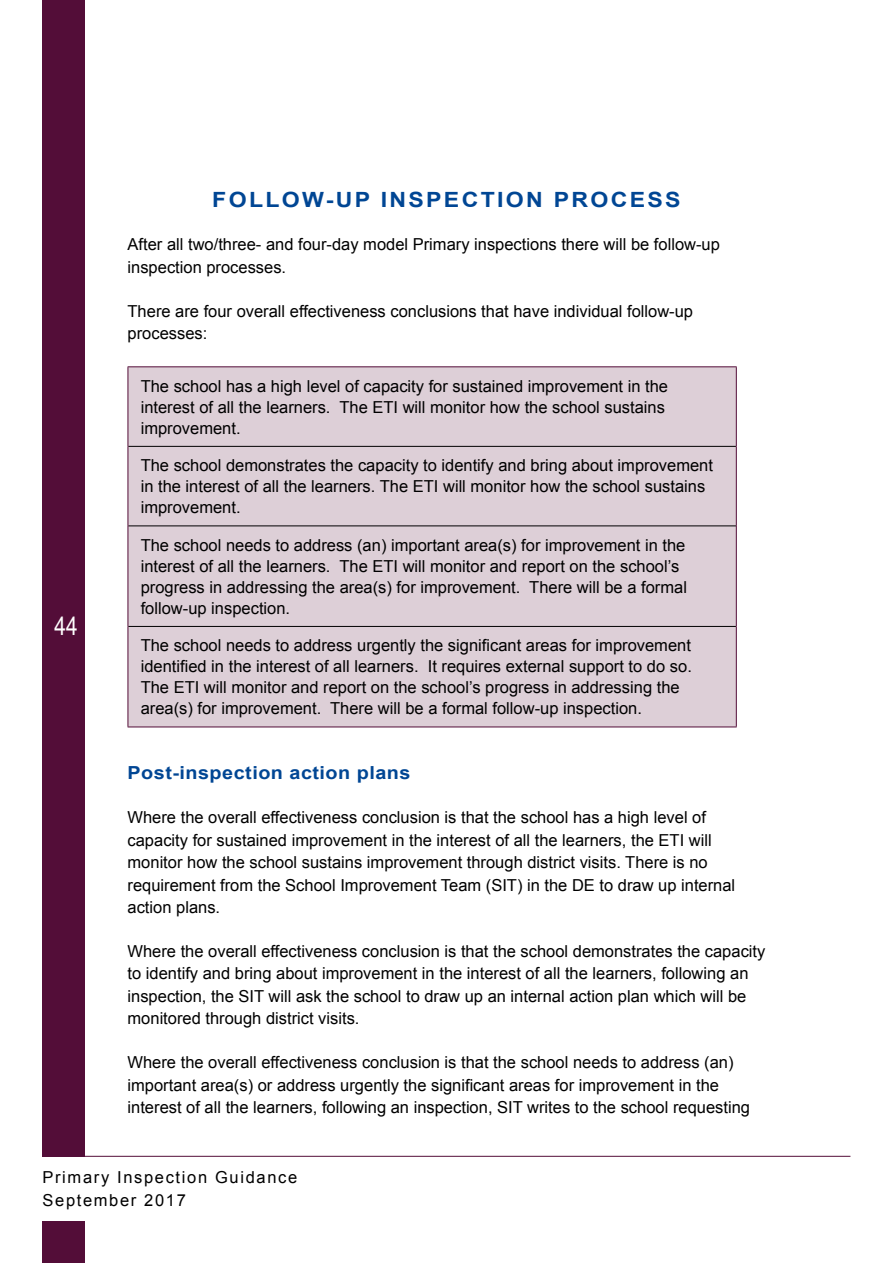
<style>
.page{position:relative;width:893px;height:1263px;background:#fff}
.page>*{position:absolute;margin:0;border:0;box-sizing:border-box;transform-origin:0 0}
.t1{font:26.25px "Helvetica LT";color:#fff;scale:.8 1}
.Hdg_-_Main{font:700 21px "Arial";letter-spacing:.1em;color:#004694;scale:1.1 1}
.Hdg_-_Left___662{font:700 18px "Arial";letter-spacing:.025em;color:#004694;scale:1.1 1}
.Para{font:16.5px/22.5px "Arial";color:#000}
.Table_-_para{font:16.5px/21px "Arial";color:#000}
.Para-2{font:16.5px/22.5px "Arial";letter-spacing:.1em;color:#000}
</style>
<div class="page">
<div style="left:43px;top:0;width:42px;height:1263px;background:#530d38"></div>
<div style="left:0;top:1157px;width:893px;height:63px;background:#fff"></div>
<hr style="left:43px;top:1156px;width:807px;height:1px;background:#530d38">
<div style="left:129px;top:367px;width:607px;height:360px;background:#ddcfd7"></div>
<hr style="left:128px;top:446px;width:608px;height:1px;background:#000">
<hr style="left:128px;top:525px;width:608px;height:1px;background:#000">
<hr style="left:128px;top:626px;width:608px;height:1px;background:#000">
<hr style="left:128px;top:366px;width:609px;height:1px;background:#530d38">
<hr style="left:128px;top:367px;width:1px;height:79px;background:#530d38">
<hr style="left:736px;top:367px;width:1px;height:79px;background:#530d38">
<hr style="left:128px;top:446px;width:1px;height:80px;background:#530d38">
<hr style="left:736px;top:446px;width:1px;height:80px;background:#530d38">
<hr style="left:128px;top:526px;width:1px;height:100px;background:#530d38">
<hr style="left:736px;top:526px;width:1px;height:100px;background:#530d38">
<hr style="left:128px;top:626px;width:1px;height:101px;background:#530d38">
<hr style="left:736px;top:626px;width:1px;height:101px;background:#530d38">
<hr style="left:128px;top:727px;width:609px;height:1px;background:#530d38">
<h1 class="t1" style="left:54px;top:610px;width:31px">44</h1>
<p class="Hdg_-_Main" style="left:212px;top:185px;width:427px">FOLLOW-UP INSPECTION PROCESS</p>
<p class="Para" style="left:128px;top:234px;width:594px">After all two/three- and four-day model Primary inspections there will be follow-up inspection processes.</p>
<p class="Para" style="left:128px;top:300px;width:567px">There are four overall effectiveness conclusions that have individual follow-up processes:</p>
<p class="Table_-_para" style="left:141px;top:375px;width:529px">The school has a high level of capacity for sustained improvement in the interest of all the learners. The ETI will monitor how the school sustains improvement.</p>
<p class="Table_-_para" style="left:141px;top:455px;width:574px">The school demonstrates the capacity to identify and bring about improvement in the interest of all the learners. The ETI will monitor how the school sustains improvement.</p>
<p class="Table_-_para" style="left:141px;top:534px;width:548px">The school needs to address (an) important area(s) for improvement in the interest of all the learners. The ETI will monitor and report on the school’s progress in addressing the area(s) for improvement. There will be a formal follow-up inspection.</p>
<p class="Table_-_para" style="left:141px;top:635px;width:553px">The school needs to address urgently the significant areas for improvement identified in the interest of all learners. It requires external support to do so.<br>The ETI will monitor and report on the school’s progress in addressing the area(s) for improvement. There will be a formal follow-up inspection.</p>
<p class="Hdg_-_Left___662" style="left:128px;top:761px;width:259px">Post-inspection action plans</p>
<p class="Para" style="left:128px;top:806px;width:609px">Where the overall effectiveness conclusion is that the school has a high level of capacity for sustained improvement in the interest of all the learners, the ETI will monitor how the school sustains improvement through district visits. There is no requirement from the School Improvement Team (SIT) in the DE to draw up internal action plans.</p>
<p class="Para" style="left:128px;top:940px;width:639px">Where the overall effectiveness conclusion is that the school demonstrates the capacity to identify and bring about improvement in the interest of all the learners, following an inspection, the SIT will ask the school to draw up an internal action plan which will be monitored through district visits.</p>
<p class="Para" style="left:128px;top:1051px;width:624px">Where the overall effectiveness conclusion is that the school needs to address (an) important area(s) or address urgently the significant areas for improvement in the interest of all the learners, following an inspection, SIT writes to the school requesting</p>
<p class="Para-2" style="left:43px;top:1166px;width:256px">Primary Inspection Guidance<br>September 2017</p>
</div>
